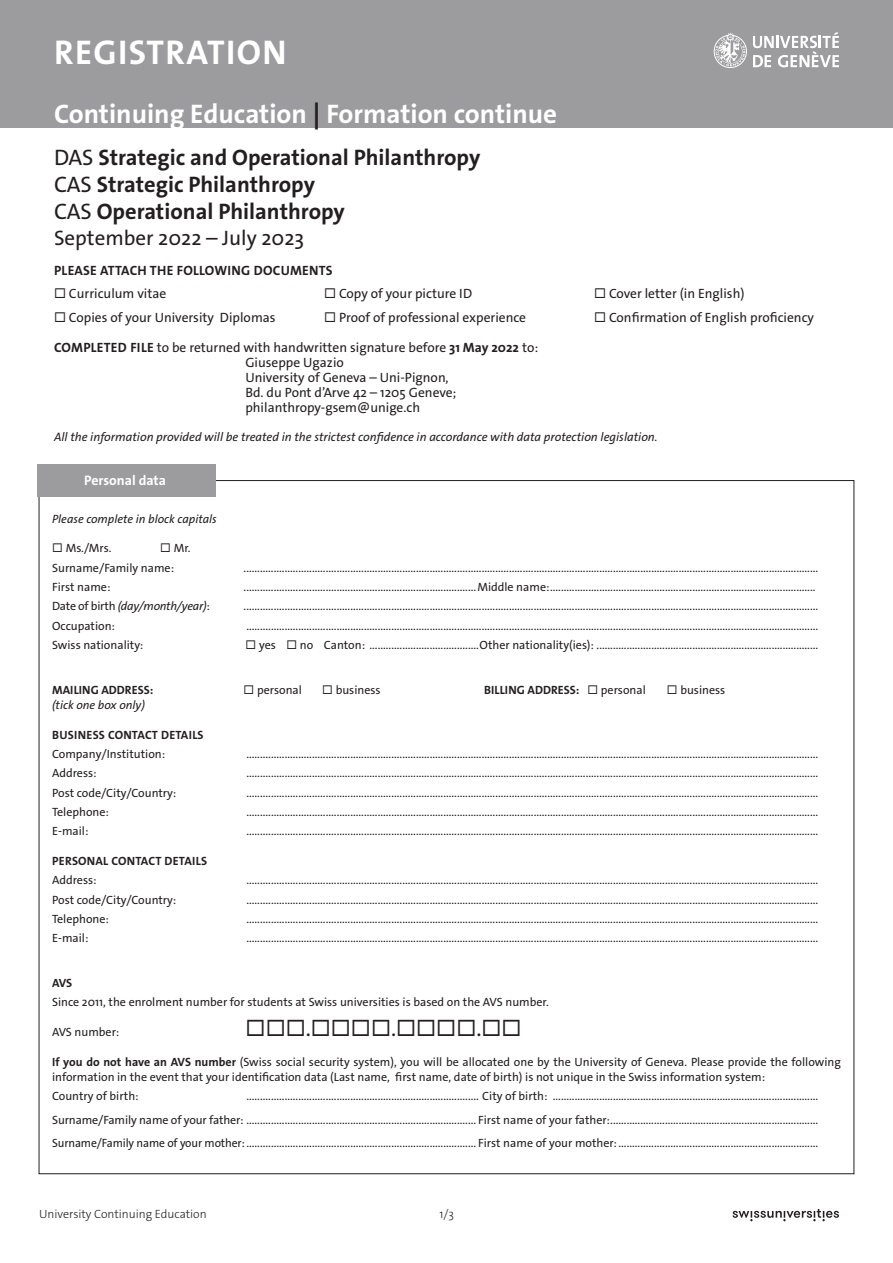
<style>
.page{position:relative;width:893px;height:1263px;background:#fff}
.page>*{position:absolute;margin:0;border:0;box-sizing:border-box;transform-origin:0 0}
.t1{font:700 34.5px "The Sans Os F";letter-spacing:.04em;color:#fff}
.t2{font:700 27px "The Sans Os F";color:#fff}
.t3{font:700 22.5px "The Sans Os F";color:#231f20}
.t4{font:22.5px "The Sans Os F";color:#231f20}
.t5{font:21px "The Sans Os F";color:#231f20}
.t6{font:700 13.8px "The Sans Os F";color:#fff}
.t7{font:13.5px "The Sans Os F";color:#231f20}
.t8{font:700 13.5px "The Sans Os F";letter-spacing:.02em;color:#231f20}
.t9{font:italic 12.3px "The Sans Os F";color:#231f20}
.t10{font:12px/15px "The Sans Os F";color:#231f20}
.t11{font:700 12px "The Sans Os F";letter-spacing:.01em;color:#231f20}
.t12{font:italic 12px "The Sans Os F";color:#231f20}
.t13{font:300 12px "The Sans Os F";color:#231f20}
.t14{font:italic 12px "The Sans Os F";letter-spacing:-.02em;color:#231f20}
.s1{color:#231f20}
.s2{font-weight:400}
.s3{font-weight:700}
.s4{font-style:normal}
</style>
<div class="page">
<div style="left:38px;top:464px;width:178px;height:32px;background:#9c9c9e"></div>
<div style="left:0;top:0;width:893px;height:128px;background:#9c9c9e"></div>
<svg style="left:714px;top:32px;width:33px;height:36px"></svg>
<svg style="left:753px;top:32px;width:86px;height:35px"></svg>
<svg style="left:732px;top:1209px;width:107px;height:12px"></svg>
<p class="t1" style="left:54px;top:30px;width:234px">REGISTRATION</p>
<p class="t2" style="left:54px;top:96px;width:505px">Continuing Education <span class="s1">|</span> Formation continue</p>
<p class="t3" style="left:54px;top:143px;width:428px"><span class="s2">DAS</span> Strategic and Operational Philanthropy</p>
<p class="t3" style="left:54px;top:170px;width:262px"><span class="s2">CAS</span> Strategic Philanthropy</p>
<p class="t3" style="left:54px;top:197px;width:292px"><span class="s2">CAS</span> Operational Philanthropy</p>
<p class="t5" style="left:54px;top:224px;width:252px">September 2022 – July 2023</p>
<p class="t8" style="left:54px;top:261px;width:280px">PLEASE ATTACH THE FOLLOWING DOCUMENTS</p>
<p class="t7" style="left:54px;top:285px;width:114px">◻ Curriculum vitae</p>
<p class="t7" style="left:324px;top:285px;width:150px">◻ Copy of your picture ID</p>
<p class="t7" style="left:594px;top:285px;width:152px">◻ Cover letter (in English)</p>
<p class="t7" style="left:54px;top:308px;width:223px">◻ Copies of your University Diplomas</p>
<p class="t7" style="left:324px;top:308px;width:204px">◻ Proof of professional experience</p>
<p class="t7" style="left:594px;top:308px;width:221px">◻ Confirmation of English proficiency</p>
<p class="t7" style="left:54px;top:338px;width:486px"><span class="s3">COMPLETED FILE</span> to be returned with handwritten signature before <span class="s3">31 May 2022</span> to:</p>
<p class="t7" style="left:245px;top:353px;width:100px">Giuseppe Ugazio</p>
<p class="t7" style="left:245px;top:368px;width:205px">University of Geneva – Uni-Pignon,</p>
<p class="t7" style="left:245px;top:383px;width:213px">Bd. du Pont d’Arve 42 – 1205 Geneve;</p>
<p class="t7" style="left:245px;top:398px;width:176px">philanthropy-gsem@unige.ch</p>
<p class="t9" style="left:54px;top:429px;width:605px">All the information provided will be treated in the strictest confidence in accordance with data protection legislation.</p>
<p class="t6" style="left:84px;top:472px;width:83px">Personal data</p>
<p class="t12" style="left:52px;top:512px;width:166px">Please complete in block capitals</p>
<p class="t10" style="left:52px;top:541px;width:61px">◻ Ms./Mrs.</p>
<p class="t10" style="left:160px;top:541px;width:32px">◻ Mr.</p>
<p class="t10" style="left:52px;top:560px;width:124px">Surname/Family name:</p>
<p class="t10" style="left:244px;top:560px;width:576px">..................................................................................................................................................................................................................</p>
<p class="t10" style="left:52px;top:579px;width:60px">First name:</p>
<p class="t10" style="left:244px;top:579px;width:573px">.....................................................................................Middle name:.................................................................................................</p>
<p class="t14" style="left:52px;top:598px;width:159px"><span class="s4">Date of birth</span> (day/month/year)<span class="s4">:</span></p>
<p class="t10" style="left:244px;top:599px;width:576px">..................................................................................................................................................................................................................</p>
<p class="t10" style="left:52px;top:618px;width:64px">Occupation:</p>
<p class="t10" style="left:246px;top:618px;width:573px">.................................................................................................................................................................................................................</p>
<p class="t10" style="left:52px;top:637px;width:93px">Swiss nationality:</p>
<p class="t10" style="left:246px;top:637px;width:574px">◻ yes ◻ no Canton: ........................................Other nationality(ies): .................................................................................</p>
<p class="t11" style="left:52px;top:682px;width:103px">MAILING ADDRESS:</p>
<p class="t10" style="left:243px;top:682px;width:60px">◻ personal</p>
<p class="t10" style="left:322px;top:682px;width:60px">◻ business</p>
<p class="t11" style="left:484px;top:682px;width:163px">BILLING ADDRESS: ◻ <span class="s2">personal</span></p>
<p class="t10" style="left:667px;top:682px;width:60px">◻ business</p>
<p class="t12" style="left:52px;top:697px;width:94px">(tick one box only)</p>
<p class="t11" style="left:52px;top:727px;width:153px">BUSINESS CONTACT DETAILS</p>
<p class="t10" style="left:52px;top:746px;width:115px">Company/Institution:</p>
<p class="t10" style="left:246px;top:746px;width:573px">.................................................................................................................................................................................................................</p>
<p class="t10" style="left:52px;top:766px;width:46px">Address:</p>
<p class="t10" style="left:246px;top:766px;width:573px">.................................................................................................................................................................................................................</p>
<p class="t10" style="left:52px;top:785px;width:126px">Post code/City/Country:</p>
<p class="t10" style="left:246px;top:785px;width:573px">.................................................................................................................................................................................................................</p>
<p class="t10" style="left:52px;top:804px;width:58px">Telephone:</p>
<p class="t10" style="left:246px;top:804px;width:573px">.................................................................................................................................................................................................................</p>
<p class="t10" style="left:52px;top:823px;width:38px">E-mail:</p>
<p class="t10" style="left:246px;top:823px;width:573px">.................................................................................................................................................................................................................</p>
<p class="t11" style="left:52px;top:853px;width:156px">PERSONAL CONTACT DETAILS</p>
<p class="t10" style="left:52px;top:873px;width:46px">Address:</p>
<p class="t10" style="left:246px;top:873px;width:573px">.................................................................................................................................................................................................................</p>
<p class="t10" style="left:52px;top:892px;width:126px">Post code/City/Country:</p>
<p class="t10" style="left:246px;top:892px;width:573px">.................................................................................................................................................................................................................</p>
<p class="t10" style="left:52px;top:911px;width:58px">Telephone:</p>
<p class="t10" style="left:246px;top:911px;width:573px">.................................................................................................................................................................................................................</p>
<p class="t10" style="left:52px;top:930px;width:38px">E-mail:</p>
<p class="t10" style="left:246px;top:930px;width:573px">.................................................................................................................................................................................................................</p>
<p class="t11" style="left:52px;top:975px;width:22px">AVS</p>
<p class="t10" style="left:52px;top:995px;width:498px">Since 2011, the enrolment number for students at Swiss universities is based on the AVS number.</p>
<p class="t10" style="left:52px;top:1024px;width:69px">AVS number:</p>
<p class="t4" style="left:246px;top:1014px;width:278px">◻◻◻.◻◻◻◻.◻◻◻◻.◻◻</p>
<p class="t10" style="left:52px;top:1054px;width:790px"><span class="s3">If you do not have an AVS number</span> (Swiss social security system), you will be allocated one by the University of Geneva. Please provide the following information in the event that your identification data (Last name, first name, date of birth) is not unique in the Swiss information system:</p>
<p class="t10" style="left:52px;top:1089px;width:88px">Country of birth:</p>
<p class="t10" style="left:246px;top:1089px;width:573px">..................................................................................... City of birth: .................................................................................................</p>
<p class="t10" style="left:52px;top:1112px;width:768px">Surname/Family name of your father: .................................................................................... First name of your father:............................................................................</p>
<p class="t10" style="left:52px;top:1136px;width:768px">Surname/Family name of your mother:.................................................................................... First name of your mother:.........................................................................</p>
<p class="t13" style="left:39px;top:1206px;width:169px">University Continuing Education</p>
<p class="t13" style="left:439px;top:1206px;width:16px">1/3</p>
</div>
